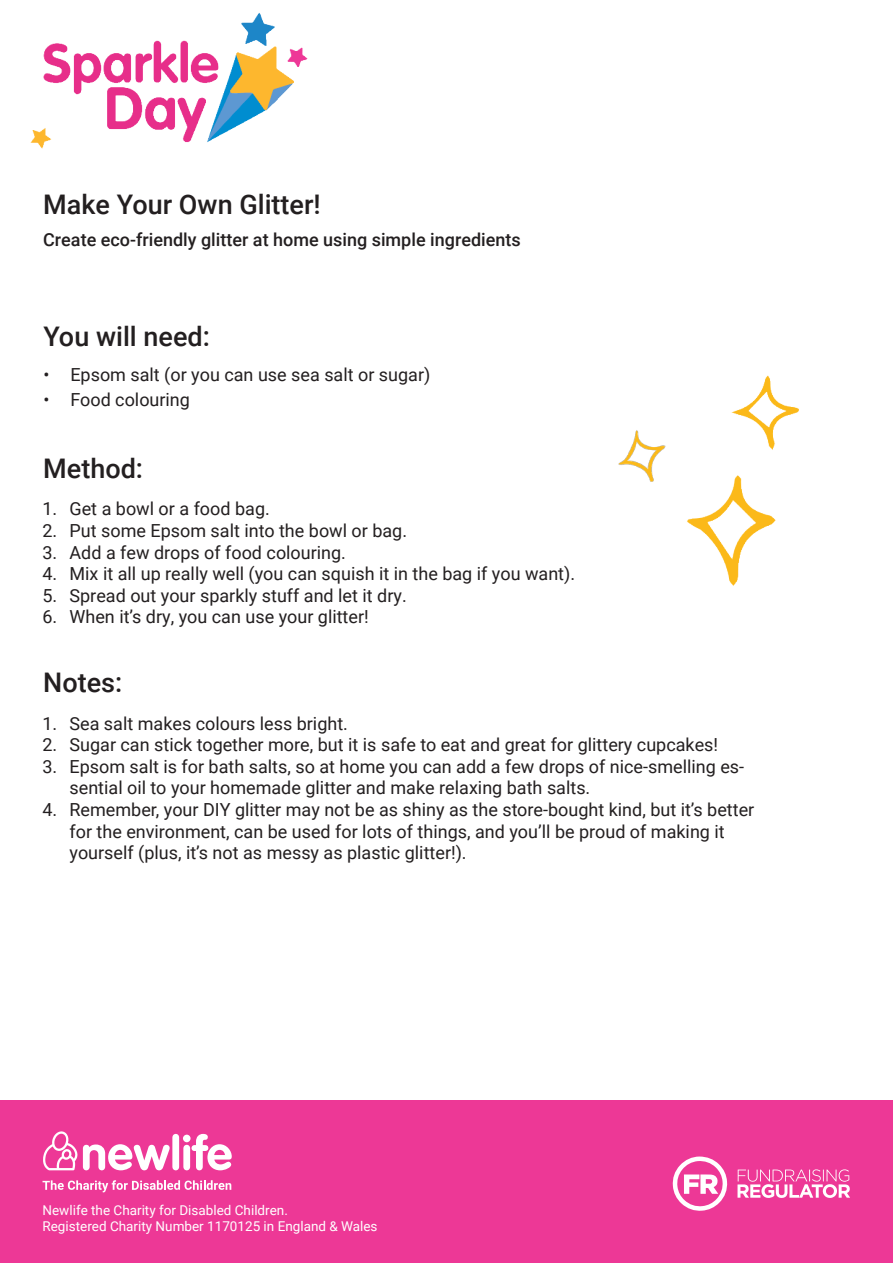
<style>
.page{position:relative;width:893px;height:1263px;background:#fff}
.page>*{position:absolute;margin:0;border:0;box-sizing:border-box;transform-origin:0 0}
.t1{font:500 27px "Roboto";color:#231f20}
.t2{font:18px/21.6px "Roboto";color:#231f20}
.t3{font:500 18px "Roboto";color:#231f20}
.t4{font:13.5px/16.2px "Roboto";color:#fff}
</style>
<div class="page">
<img style="left:30px;top:13px;width:278px;height:136px">
<div style="left:0;top:1100px;width:893px;height:163px;background:#ed3896"></div>
<svg style="left:43px;top:1180px;width:188px;height:12px"></svg>
<svg style="left:43px;top:1131px;width:127px;height:39px"></svg>
<div style="left:172px;top:1134px;width:7px;height:36px;background:#fff;border-radius:4px"></div>
<svg style="left:183px;top:1134px;width:49px;height:36px"></svg>
<svg style="left:737px;top:1169px;width:113px;height:29px"></svg>
<svg style="left:673px;top:1156px;width:55px;height:55px"></svg>
<img style="left:618px;top:430px;width:29px;height:44px">
<img style="left:647px;top:445px;width:129px;height:141px">
<img style="left:706px;top:375px;width:93px;height:92px">
<h1 class="t1" style="left:43px;top:194px;width:279px">Make Your Own Glitter!</h1>
<p class="t3" style="left:43px;top:233px;width:479px">Create eco-friendly glitter at home using simple ingredients</p>
<h1 class="t1" style="left:43px;top:325px;width:168px">You will need:</h1>
<p class="t2" style="left:43px;top:365px;width:388px">• Epsom salt (or you can use sea salt or sugar)</p>
<p class="t2" style="left:43px;top:390px;width:148px">• Food colouring</p>
<h1 class="t1" style="left:43px;top:457px;width:101px">Method:</h1>
<p class="t2" style="left:43px;top:500px;width:229px">1. Get a bowl or a food bag.</p>
<p class="t2" style="left:43px;top:521px;width:366px">2. Put some Epsom salt into the bowl or bag.</p>
<p class="t2" style="left:43px;top:543px;width:305px">3. Add a few drops of food colouring.</p>
<p class="t2" style="left:43px;top:565px;width:534px">4. Mix it all up really well (you can squish it in the bag if you want).</p>
<p class="t2" style="left:43px;top:586px;width:366px">5. Spread out your sparkly stuff and let it dry.</p>
<p class="t2" style="left:43px;top:608px;width:328px">6. When it’s dry, you can use your glitter!</p>
<h1 class="t1" style="left:43px;top:671px;width:81px">Notes:</h1>
<p class="t2" style="left:43px;top:714px;width:307px">1. Sea salt makes colours less bright.</p>
<p class="t2" style="left:43px;top:735px;width:677px">2. Sugar can stick together more, but it is safe to eat and great for glittery cupcakes!</p>
<p class="t2" style="left:70px;top:757px;width:676px;text-indent:-27px">3. Epsom salt is for bath salts, so at home you can add a few drops of nice-smelling es&shy;sential oil to your homemade glitter and make relaxing bath salts.</p>
<p class="t2" style="left:70px;top:800px;width:686px;text-indent:-27px">4. Remember, your DIY glitter may not be as shiny as the store-bought kind, but it’s better for the environment, can be used for lots of things, and you’ll be proud of making it yourself (plus, it’s not as messy as plastic glitter!).</p>
<p class="t4" style="left:43px;top:1201px;width:337px">Newlife the Charity for Disabled Children.<br>Registered Charity Number 1170125 in England &amp; Wales</p>
</div>
